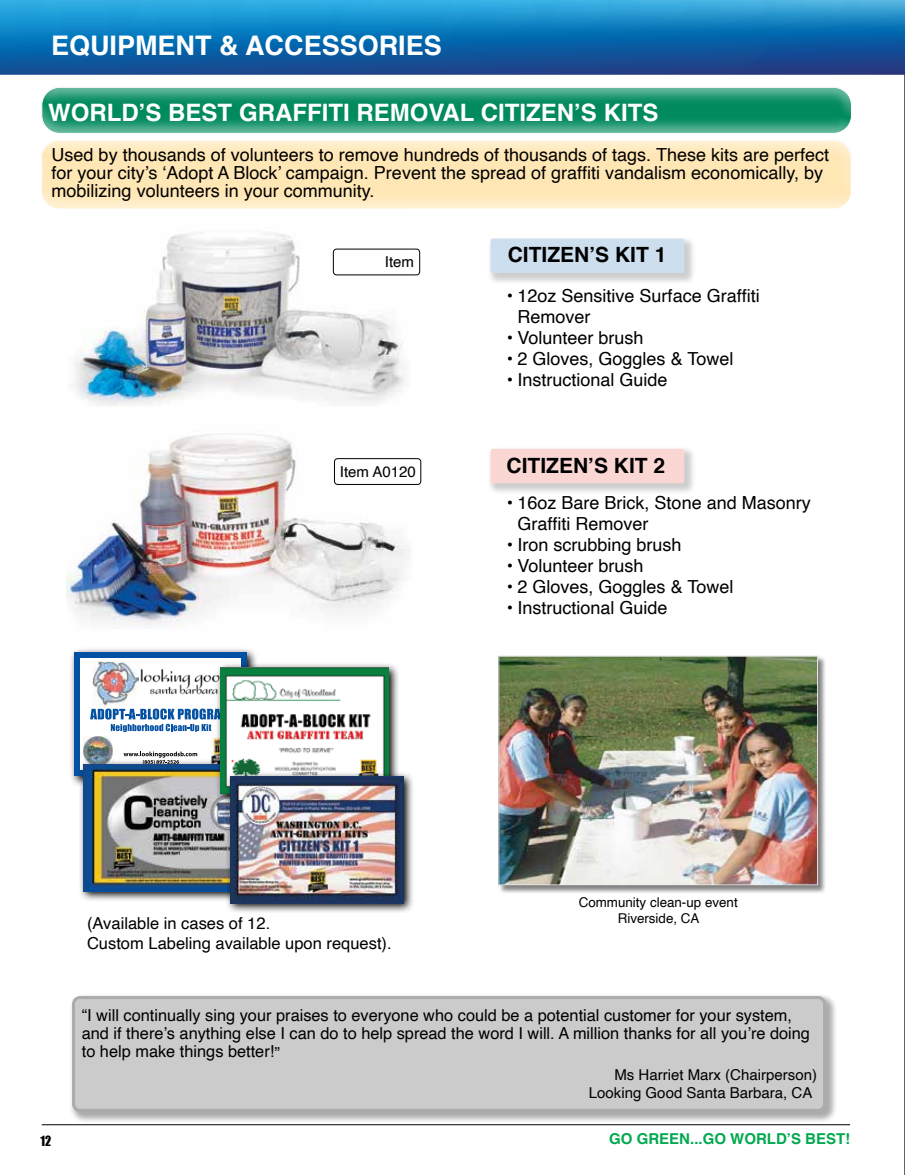
<style>
.page{position:relative;width:905px;height:1175px;background:#fff}
.page>*{position:absolute;margin:0;border:0;box-sizing:border-box;transform-origin:0 0}
.t1{font:700 27px "Helvetica";color:#fff}
.t2{font:700 24px "Helvetica";color:#fff}
.t3{font:700 21px "Helvetica";color:#000}
.t4{font:18px/18px "Helvetica";color:#000}
.t5{font:16.5px/18px "Helvetica";color:#000}
.t6{font:15px/18px "Helvetica";color:#000}
.t7{font:700 15px "Helvetica";color:#00a94f}
.t8{font:13.5px/16.2px "Helvetica";color:#000;text-align:center}
.t9{font:12.9px "Impact";color:#000;scale:.94 1}
</style>
<div class="page">
<div style="left:39px;top:86px;width:813px;height:50px;background:#000;opacity:.23"></div>
<hr style="left:904px;top:0;width:1px;height:1174px;background:#636466">
<svg style="left:0;top:0;width:904px;height:75px;background:#1672b4"></svg>
<hr style="left:42px;top:1124px;width:808px;height:1px;background:#000">
<div style="left:38px;top:139px;width:813px;height:72px;background:#000;opacity:.23"></div>
<svg style="left:490px;top:448px;width:203px;height:44px"></svg>
<div style="left:490px;top:449px;width:194px;height:34px;background:#fbd7d4;border-radius:2px"></div>
<svg style="left:490px;top:239px;width:203px;height:43px;background:#dadada"></svg>
<div style="left:490px;top:238px;width:194px;height:35px;background:#cddfee;border-radius:2px"></div>
<img style="left:74px;top:232px;width:337px;height:174px">
<div style="left:333px;top:249px;width:87px;height:26px;border:1px solid #000;border-radius:3px"></div>
<img style="left:67px;top:433px;width:341px;height:194px">
<div style="left:334px;top:458px;width:87px;height:27px;border:1px solid #000;border-radius:3px"></div>
<svg style="left:71px;top:995px;width:765px;height:127px"></svg>
<div style="left:73px;top:997px;width:751px;height:113px;background:#cbcbcc;border-radius:6px"></div>
<div style="left:72px;top:996px;width:754px;height:115px;border:3px solid #000;border-radius:6px"></div>
<svg style="left:71px;top:649px;width:185px;height:136px"></svg>
<div style="left:74px;top:652px;width:173px;height:124px;background:#0450a3"></div>
<div style="left:80px;top:658px;width:161px;height:112px;background:#fff"></div>
<img style="left:84px;top:736px;width:29px;height:23px">
<svg style="left:124px;top:751px;width:73px;height:7px"></svg>
<svg style="left:90px;top:708px;width:125px;height:24px"></svg>
<img style="left:210px;top:737px;width:5px;height:22px">
<img style="left:93px;top:662px;width:45px;height:43px">
<img style="left:140px;top:669px;width:75px;height:26px">
<svg style="left:79px;top:759px;width:146px;height:142px"></svg>
<img style="left:84px;top:764px;width:141px;height:127px">
<svg style="left:215px;top:662px;width:183px;height:142px"></svg>
<img style="left:220px;top:667px;width:168px;height:126px">
<svg style="left:225px;top:771px;width:188px;height:141px;background:#a3a8a8"></svg>
<img style="left:230px;top:776px;width:174px;height:127px">
<div style="left:498px;top:655px;width:329px;height:239px;background:#000;opacity:.5"></div>
<div style="left:497px;top:655px;width:321px;height:231px;background:#000;opacity:.25"></div>
<h1 class="t1" style="left:51px;top:24px;width:392px">EQUIPMENT &amp; ACCESSORIES</h1>
<h2 class="t2" style="left:48px;top:93px;width:611px">WORLD’S BEST GRAFFITI REMOVAL CITIZEN’S KITS</h2>
<p class="t4" style="left:52px;top:146px;width:779px">Used by thousands of volunteers to remove hundreds of thousands of tags. These kits are perfect for your city’s ‘Adopt A Block’ campaign. Prevent the spread of graffiti vandalism economically, by mobilizing volunteers in your community.</p>
<p class="t6" style="left:385px;top:253px;width:31px">Item</p>
<p class="t6" style="left:340px;top:463px;width:77px">Item A0120</p>
<p class="t3" style="left:507px;top:238px;width:160px">CITIZEN’S KIT 1</p>
<p class="t4" style="left:517px;top:286px;width:244px;line-height:21px;text-indent:-11px">• 12oz Sensitive Surface Graffiti<br>Remover</p>
<p class="t4" style="left:506px;top:329px;width:138px">• Volunteer brush</p>
<p class="t4" style="left:506px;top:350px;width:228px">• 2 Gloves, Goggles &amp; Towel</p>
<p class="t4" style="left:506px;top:371px;width:162px">• Instructional Guide</p>
<p class="t3" style="left:506px;top:448px;width:160px">CITIZEN’S KIT 2</p>
<p class="t4" style="left:517px;top:493px;width:295px;line-height:21px;text-indent:-11px">• 16oz Bare Brick, Stone and Masonry<br>Graffiti Remover</p>
<p class="t4" style="left:506px;top:536px;width:176px">• Iron scrubbing brush</p>
<p class="t4" style="left:506px;top:557px;width:138px">• Volunteer brush</p>
<p class="t4" style="left:506px;top:578px;width:228px">• 2 Gloves, Goggles &amp; Towel</p>
<p class="t4" style="left:506px;top:599px;width:162px">• Instructional Guide</p>
<p class="t5" style="left:87px;top:913px;width:306px;line-height:19.8px">(Available in cases of 12.<br>Custom Labeling available upon request).</p>
<p class="t8" style="left:578px;top:894px;width:160px">Community clean-up event<br>Riverside, CA</p>
<p class="t9" style="left:40px;top:1130px;width:13px">12</p>
<p class="t5" style="left:82px;top:1007px;width:729px">“I will continually sing your praises to everyone who could be a potential customer for your system, and if there’s anything else I can do to help spread the word I will. A million thanks for all you’re doing to help make things better!”</p>
<p class="t6" style="left:589px;top:1066px;width:229px;text-indent:25px">Ms Harriet Marx (Chairperson)<br>Looking Good Santa Barbara, CA</p>
<p class="t7" style="left:609px;top:1126px;width:242px">GO GREEN...GO WORLD’S BEST!</p>
</div>
